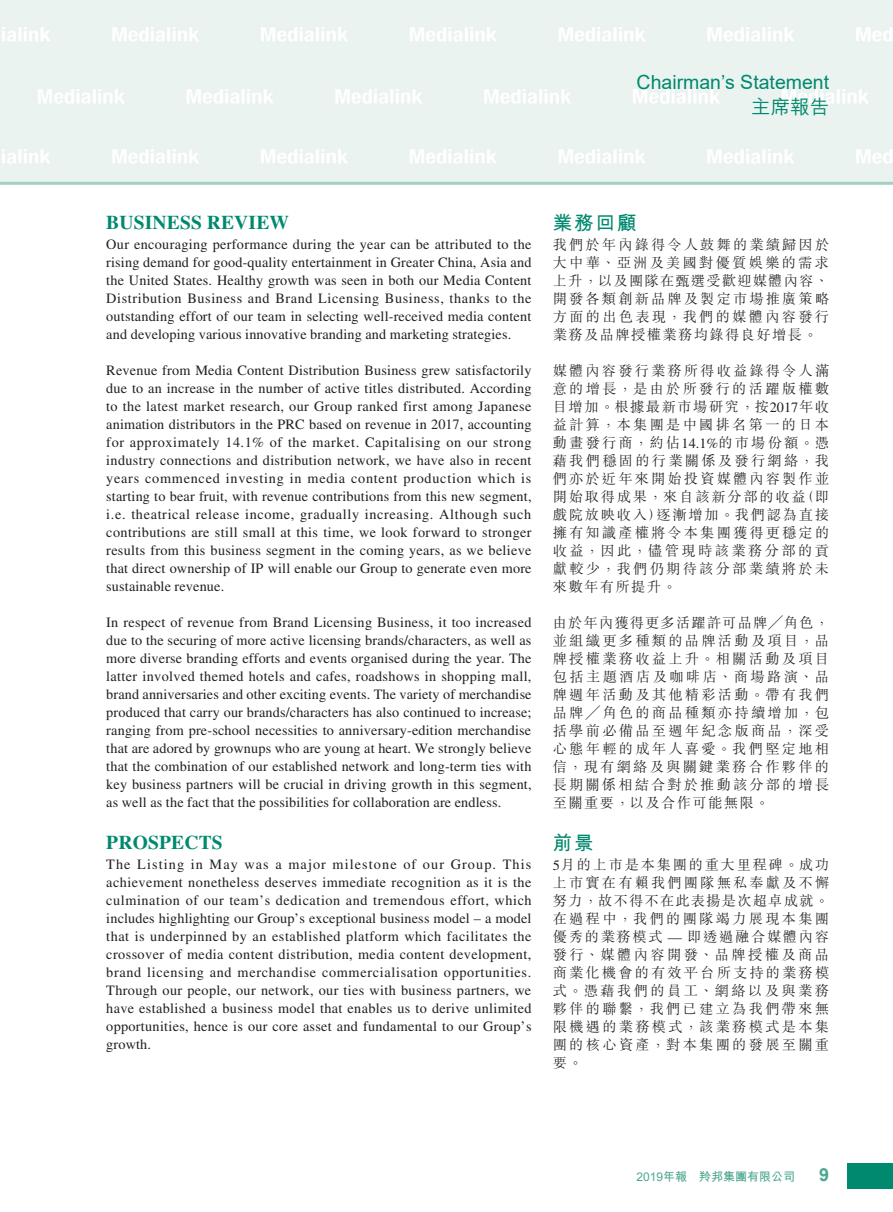
<style>
.page{position:relative;width:893px;height:1212px;background:#fff}
.page>*{position:absolute;margin:0;border:0;box-sizing:border-box;transform-origin:0 0}
._03_Subhead_1{font:700 19.5px "Times LT Std";letter-spacing:.01em;color:#00896e}
.t1{font:19.5px "Arial";color:#00896e}
._003_C_Subhead_1{font:700 19.5px "M Hei HK";letter-spacing:.1em;color:#00896e}
.t2{font:500 19.5px "M Hei HK";color:#00896e}
.t3{font:700 18px "Arial";color:#4ba790}
._01_Body{font:14.25px/18px "Times LT Std";letter-spacing:.01em;color:#231f20;text-align:justify}
._001_C_Body{font:300 14.25px/18px "M Sung HK";letter-spacing:.16em;color:#231f20;text-align:justify}
.t4{font:700 12px "M Hei HK";color:#4ba790}
.s1{font-family:"Times LT Std";font-weight:400}
.s2{font-family:"Arial";font-weight:400}
</style>
<div class="page">
<hr style="left:0;top:182px;width:893px;height:3px;background:#a3d0c2">
<div style="left:847px;top:1163px;width:46px;height:25px;background:#00896e"></div>
<h1 class="t1" style="left:637px;top:69px;width:194px">Chairman’s Statement</h1>
<h1 class="t2" style="left:751px;top:92px;width:79px">主席報告</h1>
<p class="_03_Subhead_1" style="left:106px;top:211px;width:184px">BUSINESS REVIEW</p>
<p class="_01_Body" style="left:106px;top:235px;width:427px">Our encouraging performance during the year can be attributed to the rising demand for good-quality entertainment in Greater China, Asia and the United States. Healthy growth was seen in both our Media Content Distribution Business and Brand Licensing Business, thanks to the outstanding effort of our team in selecting well-received media content and developing various innovative branding and marketing strategies.</p>
<p class="_01_Body" style="left:106px;top:361px;width:427px">Revenue from Media Content Distribution Business grew satisfactorily due to an increase in the number of active titles distributed. According to the latest market research, our Group ranked first among Japanese animation distributors in the PRC based on revenue in 2017, accounting for approximately 14.1% of the market. Capitalising on our strong industry connections and distribution network, we have also in recent years commenced investing in media content production which is starting to bear fruit, with revenue contributions from this new segment, i.e. theatrical release income, gradually increasing. Although such contributions are still small at this time, we look forward to stronger results from this business segment in the coming years, as we believe that direct ownership of IP will enable our Group to generate even more sustainable revenue.</p>
<p class="_01_Body" style="left:106px;top:613px;width:427px">In respect of revenue from Brand Licensing Business, it too increased due to the securing of more active licensing brands/characters, as well as more diverse branding efforts and events organised during the year. The latter involved themed hotels and cafes, roadshows in shopping mall, brand anniversaries and other exciting events. The variety of merchandise produced that carry our brands/characters has also continued to increase; ranging from pre-school necessities to anniversary-edition merchandise that are adored by grownups who are young at heart. We strongly believe that the combination of our established network and long-term ties with key business partners will be crucial in driving growth in this segment, as well as the fact that the possibilities for collaboration are endless.</p>
<p class="_03_Subhead_1" style="left:106px;top:831px;width:118px">PROSPECTS</p>
<p class="_01_Body" style="left:106px;top:855px;width:427px">The Listing in May was a major milestone of our Group. This achievement nonetheless deserves immediate recognition as it is the culmination of our team’s dedication and tremendous effort, which includes highlighting our Group’s exceptional business model – a model that is underpinned by an established platform which facilitates the crossover of media content distribution, media content development, brand licensing and merchandise commercialisation opportunities.<br>Through our people, our network, our ties with business partners, we have established a business model that enables us to derive unlimited opportunities, hence is our core asset and fundamental to our Group’s growth.</p>
<p class="_003_C_Subhead_1" style="left:553px;top:209px;width:85px">業務回顧</p>
<p class="_001_C_Body" style="left:553px;top:235px;width:278px">我們於年內錄得令人鼓舞的業績歸因於大中華、亞洲及美國對優質娛樂的需求上升，以及團隊在甄選受歡迎媒體內容、開發各類創新品牌及製定市場推廣策略方面的出色表現，我們的媒體內容發行業務及品牌授權業務均錄得良好增長。</p>
<p class="_001_C_Body" style="left:553px;top:361px;width:278px">媒體內容發行業務所得收益錄得令人滿意的增長，是由於所發行的活躍版權數目增加。根據最新市場研究，按<span class="s1">2017</span>年收益計算，本集團是中國排名第一的日本動畫發行商，約佔<span class="s1">14.1%</span>的市場份額。憑藉我們穩固的行業關係及發行網絡，我們亦於近年來開始投資媒體內容製作並開始取得成果，來自該新分部的收益（即戲院放映收入）逐漸增加。我們認為直接擁有知識產權將令本集團獲得更穩定的收益，因此，儘管現時該業務分部的貢獻較少，我們仍期待該分部業績將於未來數年有所提升。</p>
<p class="_001_C_Body" style="left:553px;top:613px;width:278px">由於年內獲得更多活躍許可品牌╱角色，並組織更多種類的品牌活動及項目，品牌授權業務收益上升。相關活動及項目包括主題酒店及咖啡店、商場路演、品牌週年活動及其他精彩活動。帶有我們品牌╱角色的商品種類亦持續增加，包括學前必備品至週年紀念版商品，深受心態年輕的成年人喜愛。我們堅定地相信，現有網絡及與關鍵業務合作夥伴的長期關係相結合對於推動該分部的增長至關重要，以及合作可能無限。</p>
<p class="_003_C_Subhead_1" style="left:553px;top:829px;width:42px">前景</p>
<p class="_001_C_Body" style="left:553px;top:855px;width:278px"><span class="s1">5</span>月的上市是本集團的重大里程碑。成功上市實在有賴我們團隊無私奉獻及不懈努力，故不得不在此表揚是次超卓成就。在過程中，我們的團隊竭力展現本集團優秀的業務模式 <span class="s1">—</span> 即透過融合媒體內容發行、媒體內容開發、品牌授權及商品商業化機會的有效平台所支持的業務模式。憑藉我們的員工、網絡以及與業務夥伴的聯繫，我們已建立為我們帶來無限機遇的業務模式，該業務模式是本集團的核心資產，對本集團的發展至關重要。</p>
<p class="t4" style="left:636px;top:1168px;width:160px"><span class="s2">2019</span>年報 羚邦集團有限公司</p>
<p class="t3" style="left:819px;top:1162px;width:12px">9</p>
</div>
